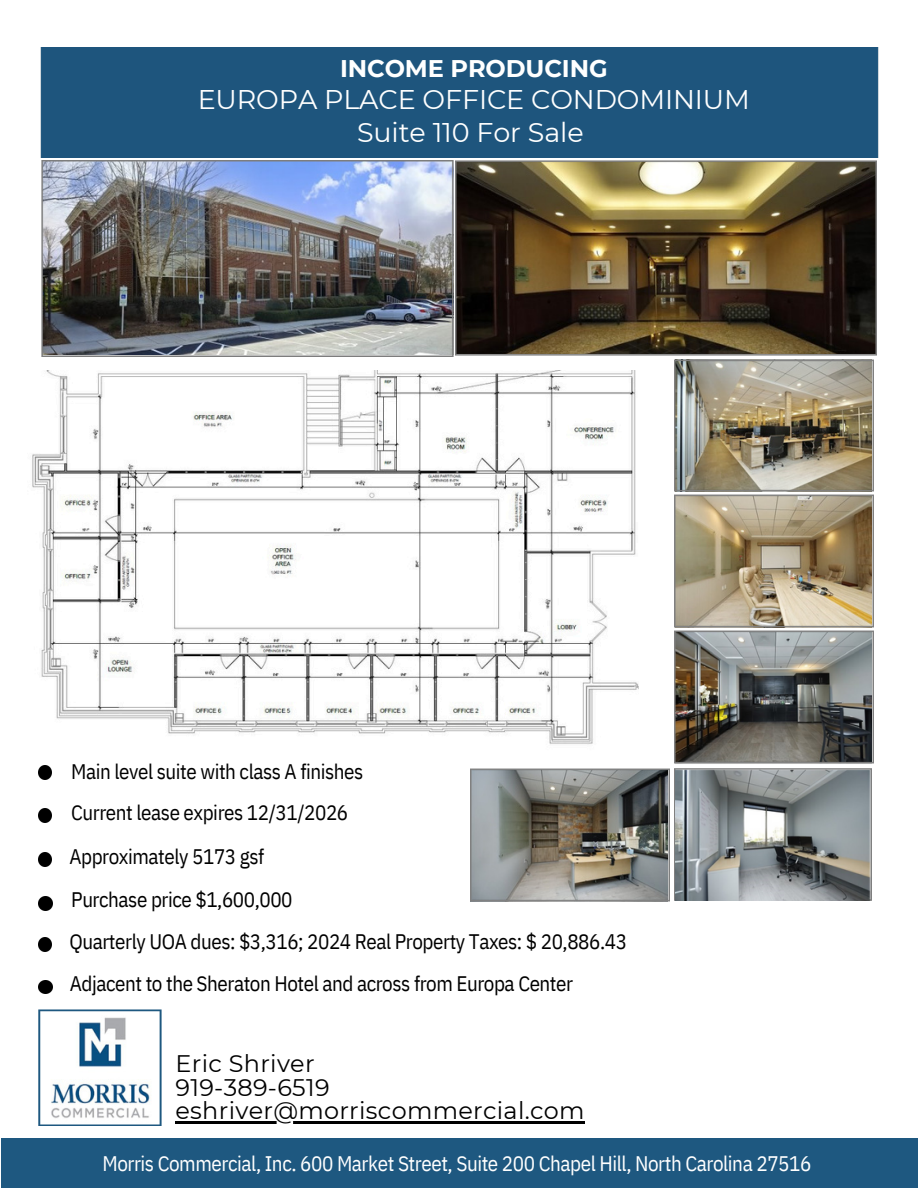
<style>
.page{position:relative;width:918px;height:1188px;background:#fff}
.page>*{position:absolute;margin:0;border:0;box-sizing:border-box;transform-origin:0 0}
.t1{font:27px/32.7px "Montserrat";letter-spacing:-.005em;color:#fff;text-align:center}
.t2{font:700 24.15px "Montserrat";letter-spacing:-.005em;color:#fff}
.t3{font:24px/23.7px "Montserrat";letter-spacing:.015em;color:#000}
.t4{font:21px/41.7px "IBM Plex Sans Cond";letter-spacing:-.02em;color:#000}
.t5{font:21px "IBM Plex Sans Cond";letter-spacing:-.02em;color:#fff}
</style>
<div class="page">
<img style="left:38px;top:766px;width:14px;height:13px">
<img style="left:38px;top:809px;width:14px;height:13px">
<img style="left:38px;top:853px;width:14px;height:13px">
<img style="left:38px;top:938px;width:14px;height:13px">
<svg style="left:39px;top:897px;width:13px;height:13px"></svg>
<div style="left:40px;top:47px;width:839px;height:111px;background:#1e557d"></div>
<svg style="left:38px;top:1009px;width:123px;height:117px"></svg>
<img style="left:42px;top:161px;width:412px;height:195px">
<img style="left:674px;top:359px;width:199px;height:133px">
<img style="left:674px;top:495px;width:199px;height:133px">
<img style="left:470px;top:769px;width:199px;height:133px">
<img style="left:675px;top:763px;width:197px;height:137px">
<img style="left:674px;top:631px;width:199px;height:132px">
<img style="left:456px;top:161px;width:421px;height:194px">
<img style="left:32px;top:370px;width:607px;height:375px">
<img style="left:39px;top:980px;width:13px;height:14px">
<div style="left:2px;top:1139px;width:916px;height:49px;background:#1e5880"></div>
<hr style="left:176px;top:1122px;width:409px;height:2px;background:#000">
<p class="t2" style="left:340px;top:54px;width:269px">INCOME PRODUCING</p>
<p class="t1" style="left:198px;top:83px;width:554px">EUROPA PLACE OFFICE CONDOMINIUM<br>Suite 110 For Sale</p>
<p class="t4" style="left:71px;top:750px;width:294px">Main level suite with class A finishes<br>Current lease expires 12/31/2026</p>
<p class="t4" style="left:69px;top:835px;width:196px">Approximately 5173 gsf</p>
<p class="t4" style="left:71px;top:878px;width:223px">Purchase price $1,600,000</p>
<p class="t4" style="left:69px;top:921px;width:559px">Quarterly UOA dues: $3,316; 2024 Real Property Taxes: $ 20,886.43</p>
<p class="t4" style="left:70px;top:962px;width:505px">Adjacent to the Sheraton Hotel and across from Europa Center</p>
<p class="t3" style="left:176px;top:1052px;width:156px">Eric Shriver<br>919-389-6519</p>
<p class="t3" style="left:176px;top:1099px;width:411px">eshriver@morriscommercial.com</p>
<p class="t5" style="left:102px;top:1149px;width:710px">Morris Commercial, Inc. 600 Market Street, Suite 200 Chapel Hill, North Carolina 27516</p>
</div>
